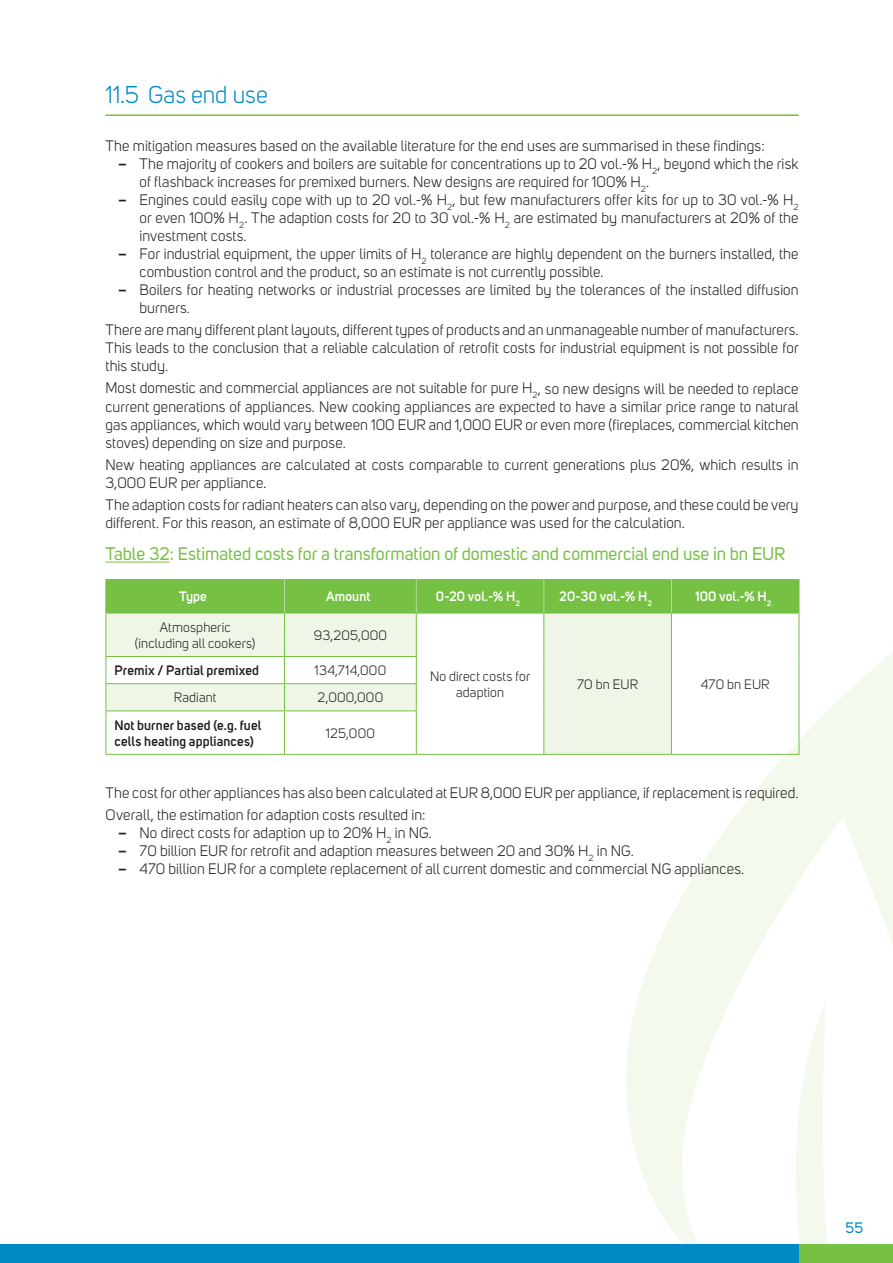
<style>
.page{position:relative;width:893px;height:1263px;background:#fff}
.page>*{position:absolute;margin:0;border:0;box-sizing:border-box;transform-origin:0 0}
.t1{font:24px "Uni Sans";color:#008bc6}
.t2{font:18px "Uni Sans";letter-spacing:-.005em;color:#76c043}
.t3{font:15px/18px "Uni Sans";letter-spacing:.005em;color:#231f20}
.t4{font:15px "Uni Sans";color:#008bc6}
.t5{font:13.5px/16.2px "Uni Sans";letter-spacing:.015em;color:#231f20;text-align:center}
.t6{font:600 13.5px/16.2px "Uni Sans";letter-spacing:.01em;color:#231f20}
.t7{font:600 13.5px "Uni Sans";letter-spacing:.01em;color:#fff}
.s1{font-weight:600}
</style>
<div class="page">
<svg style="left:626px;top:651px;width:267px;height:593px"></svg>
<div style="left:0;top:1244px;width:818px;height:19px;background:#008bc6"></div>
<div style="left:799px;top:1244px;width:94px;height:19px;background:#76c043"></div>
<hr style="left:106px;top:114px;width:693px;height:2px;background:#76c043">
<hr style="left:106px;top:562px;width:64px;height:1px;background:#76c043">
<div style="left:107px;top:579px;width:692px;height:34px;background:#76c043"></div>
<svg style="left:107px;top:614px;width:564px;height:140px;fill:#eff6e8"></svg>
<hr style="left:284px;top:613px;width:1px;height:43px;background:#76c043">
<svg style="left:284px;top:657px;width:1px;height:53px"></svg>
<hr style="left:284px;top:711px;width:1px;height:43px;background:#76c043">
<hr style="left:106px;top:711px;width:1px;height:43px;background:#76c043">
<hr style="left:106px;top:754px;width:178px;height:1px;background:#76c043">
<hr style="left:284px;top:754px;width:132px;height:1px;background:#76c043">
<hr style="left:416px;top:711px;width:1px;height:43px;background:#76c043">
<hr style="left:416px;top:754px;width:128px;height:1px;background:#76c043">
<hr style="left:799px;top:613px;width:1px;height:43px;background:#76c043">
<svg style="left:799px;top:656px;width:1px;height:55px"></svg>
<hr style="left:799px;top:711px;width:1px;height:43px;background:#76c043">
<hr style="left:671px;top:754px;width:128px;height:1px;background:#76c043">
<hr style="left:416px;top:613px;width:128px;height:1px;background:#76c043">
<hr style="left:671px;top:613px;width:128px;height:1px;background:#76c043">
<hr style="left:106px;top:683px;width:178px;height:1px;background:#76c043">
<svg style="left:106px;top:657px;width:1px;height:53px"></svg>
<hr style="left:284px;top:683px;width:133px;height:1px;background:#76c043">
<svg style="left:416px;top:657px;width:1px;height:53px"></svg>
<hr style="left:106px;top:710px;width:178px;height:1px;background:#76c043">
<hr style="left:284px;top:710px;width:133px;height:1px;background:#76c043">
<hr style="left:106px;top:613px;width:178px;height:1px;background:#76c043">
<hr style="left:106px;top:613px;width:1px;height:43px;background:#76c043">
<hr style="left:284px;top:613px;width:132px;height:1px;background:#76c043">
<hr style="left:416px;top:613px;width:1px;height:43px;background:#76c043">
<hr style="left:106px;top:656px;width:178px;height:1px;background:#76c043">
<hr style="left:284px;top:656px;width:133px;height:1px;background:#76c043">
<hr style="left:544px;top:613px;width:127px;height:1px;background:#76c043">
<hr style="left:543px;top:613px;width:1px;height:43px;background:#76c043">
<hr style="left:671px;top:613px;width:1px;height:43px;background:#76c043">
<svg style="left:543px;top:656px;width:1px;height:55px"></svg>
<svg style="left:671px;top:656px;width:1px;height:55px"></svg>
<hr style="left:543px;top:711px;width:1px;height:43px;background:#76c043">
<hr style="left:671px;top:711px;width:1px;height:43px;background:#76c043">
<hr style="left:544px;top:754px;width:127px;height:1px;background:#76c043">
<hr style="left:284px;top:579px;width:1px;height:34px;background:#b9db9b">
<hr style="left:416px;top:579px;width:1px;height:34px;background:#b9db9b">
<hr style="left:543px;top:579px;width:1px;height:34px;background:#b9db9b">
<hr style="left:671px;top:579px;width:1px;height:34px;background:#b9db9b">
<hr style="left:106px;top:579px;width:1px;height:34px;background:#76c043">
<hr style="left:799px;top:579px;width:1px;height:34px;background:#76c043">
<h1 class="t1" style="left:106px;top:81px;width:164px">11.5 Gas end use</h1>
<p class="t3" style="left:106px;top:137px;width:661px">The mitigation measures based on the available literature for the end uses are summarised in these findings:</p>
<p class="t3" style="left:140px;top:155px;width:661px;text-indent:-21px"><span class="s1">–</span> The majority of cookers and boilers are suitable for concentrations up to 20 vol.-% H<sub>2</sub>, beyond which the risk of flashback increases for premixed burners. New designs are required for 100% H<sub>2</sub>.</p>
<p class="t3" style="left:140px;top:191px;width:661px;text-align:justify;text-indent:-21px"><span class="s1">–</span> Engines could easily cope with up to 20 vol.-% H<sub>2</sub>, but few manufacturers offer kits for up to 30 vol.-% H<sub>2 </sub>or even 100% H<sub>2</sub>. The adaption costs for 20 to 30 vol.-% H<sub>2</sub> are estimated by manufacturers at 20% of the investment costs.</p>
<p class="t3" style="left:140px;top:245px;width:661px;text-indent:-21px"><span class="s1">–</span> For industrial equipment, the upper limits of H<sub>2</sub> tolerance are highly dependent on the burners installed, the combustion control and the product, so an estimate is not currently possible.</p>
<p class="t3" style="left:140px;top:281px;width:661px;text-indent:-21px"><span class="s1">–</span> Boilers for heating networks or industrial processes are limited by the tolerances of the installed diffusion burners.</p>
<p class="t3" style="left:106px;top:321px;width:695px;text-align:justify">There are many different plant layouts, different types of products and an unmanageable number of manufacturers.<br>This leads to the conclusion that a reliable calculation of retrofit costs for industrial equipment is not possible for this study.</p>
<p class="t3" style="left:105px;top:379px;width:695px;text-align:justify">Most domestic and commercial appliances are not suitable for pure H<sub>2</sub>, so new designs will be needed to replace current generations of appliances. New cooking appliances are expected to have a similar price range to natural gas appliances, which would vary between 100 EUR and 1,000 EUR or even more (fireplaces, commercial kitchen stoves) depending on size and purpose.</p>
<p class="t3" style="left:105px;top:456px;width:695px">New heating appliances are calculated at costs comparable to current generations plus 20%, which results in<br>3,000 EUR per appliance.</p>
<p class="t3" style="left:105px;top:496px;width:695px">The adaption costs for radiant heaters can also vary, depending on the power and purpose, and these could be very different. For this reason, an estimate of 8,000 EUR per appliance was used for the calculation.</p>
<p class="t2" style="left:106px;top:544px;width:681px">Table 32: Estimated costs for a transformation of domestic and commercial end use in bn EUR</p>
<p class="t7" style="left:179px;top:588px;width:29px">Type</p>
<p class="t7" style="left:326px;top:588px;width:46px">Amount</p>
<p class="t7" style="left:436px;top:588px;width:86px">0-20 vol.-% H<sub>2</sub></p>
<p class="t7" style="left:559px;top:588px;width:94px">20-30 vol.-% H<sub>2</sub></p>
<p class="t7" style="left:695px;top:588px;width:78px">100 vol.-% H<sub>2</sub></p>
<p class="t5" style="left:135px;top:619px;width:122px">Atmospheric (including all cookers)</p>
<p class="t5" style="left:314px;top:627px;width:75px">93,205,000</p>
<p class="t5" style="left:430px;top:668px;width:101px">No direct costs for adaption</p>
<p class="t5" style="left:577px;top:676px;width:63px">70 bn EUR</p>
<p class="t5" style="left:701px;top:676px;width:70px">470 bn EUR</p>
<p class="t6" style="left:114px;top:662px;width:146px">Premix / Partial premixed</p>
<p class="t5" style="left:315px;top:662px;width:73px">134,714,000</p>
<p class="t5" style="left:174px;top:690px;width:44px">Radiant</p>
<p class="t5" style="left:318px;top:690px;width:67px">2,000,000</p>
<p class="t6" style="left:114px;top:717px;width:148px">Not burner based (e.g. fuel cells heating appliances)</p>
<p class="t5" style="left:326px;top:725px;width:50px">125,000</p>
<p class="t3" style="left:106px;top:782px;width:694px;line-height:22.2px">The cost for other appliances has also been calculated at EUR 8,000 EUR per appliance, if replacement is required.<br>Overall, the estimation for adaption costs resulted in:</p>
<p class="t3" style="left:118px;top:824px;width:315px"><span class="s1">–</span> No direct costs for adaption up to 20% H<sub>2</sub> in NG.</p>
<p class="t3" style="left:118px;top:842px;width:517px"><span class="s1">–</span> 70 billion EUR for retrofit and adaption measures between 20 and 30% H<sub>2</sub> in NG.</p>
<p class="t3" style="left:118px;top:860px;width:627px"><span class="s1">–</span> 470 billion EUR for a complete replacement of all current domestic and commercial NG appliances.</p>
<p class="t4" style="left:845px;top:1219px;width:19px">55</p>
</div>
